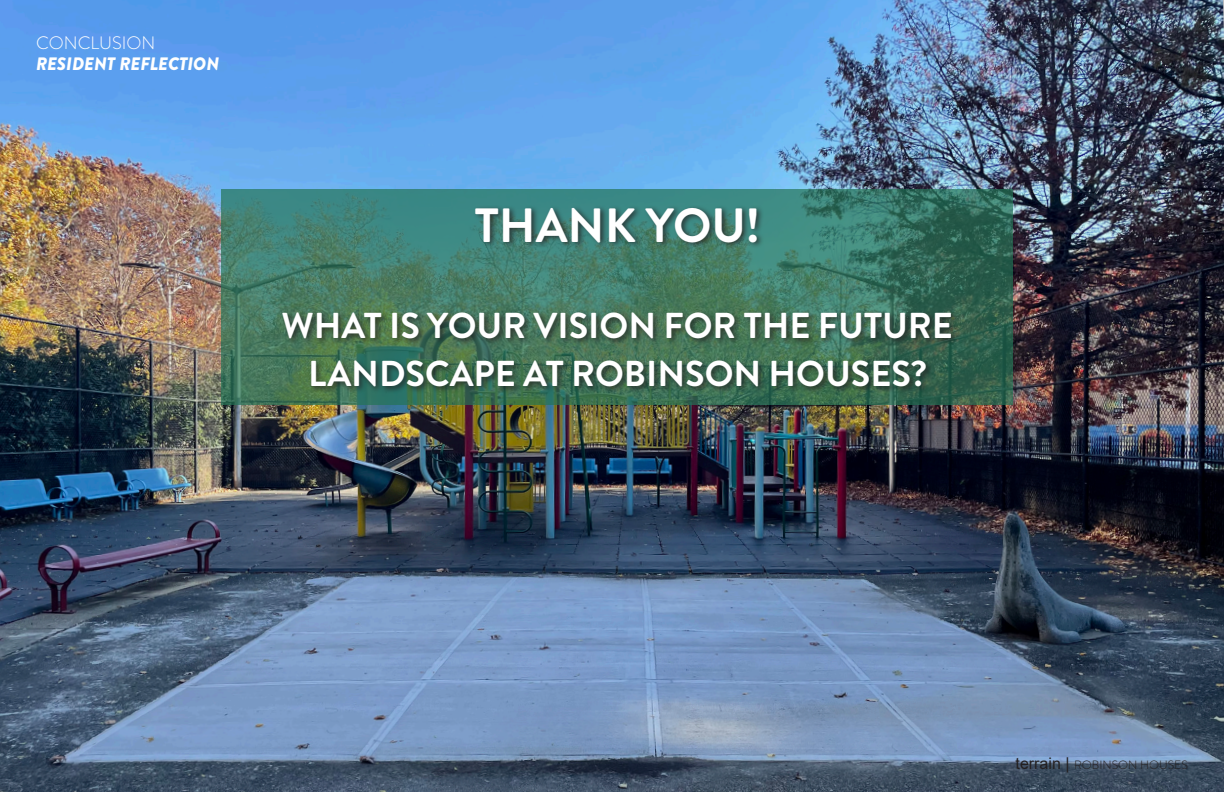
<style>
.page{position:relative;width:1224px;height:792px;background:#fff}
.page>*{position:absolute;margin:0;border:0;box-sizing:border-box;transform-origin:0 0}
.t1{font:700 48px "Brandon Grotesque";color:#fff}
.t2{font:700 36px/48px "Brandon Grotesque";color:#fff;text-align:center}
.t3{font:italic 900 18px "Brandon Grotesque";color:#fff}
.t4{font:300 18px "Brandon Grotesque";color:#fff}
.t5{font:300 12px "Brandon Grotesque";color:#231f20}
.s1{font-family:"Arial";font-weight:400;font-size:16px}
</style>
<div class="page">
<img style="left:0;top:0;width:1224px;height:792px">
<svg style="left:221px;top:189px;width:792px;height:216px;background:#397463"></svg>
<div style="left:280px;top:205px;width:679px;height:189px;background:#231f20;opacity:.75"></div>
<p class="t4" style="left:36px;top:30px;width:121px">CONCLUSION</p>
<p class="t3" style="left:36px;top:51px;width:185px">RESIDENT REFLECTION</p>
<p class="t1" style="left:475px;top:192px;width:287px">THANK YOU!</p>
<p class="t2" style="left:281px;top:302px;width:673px">WHAT IS YOUR VISION FOR THE FUTURE<br>LANDSCAPE AT ROBINSON HOUSES?</p>
<p class="t5" style="left:1016px;top:756px;width:174px"><span class="s1">terrain |</span> ROBINSON HOUSES</p>
</div>
